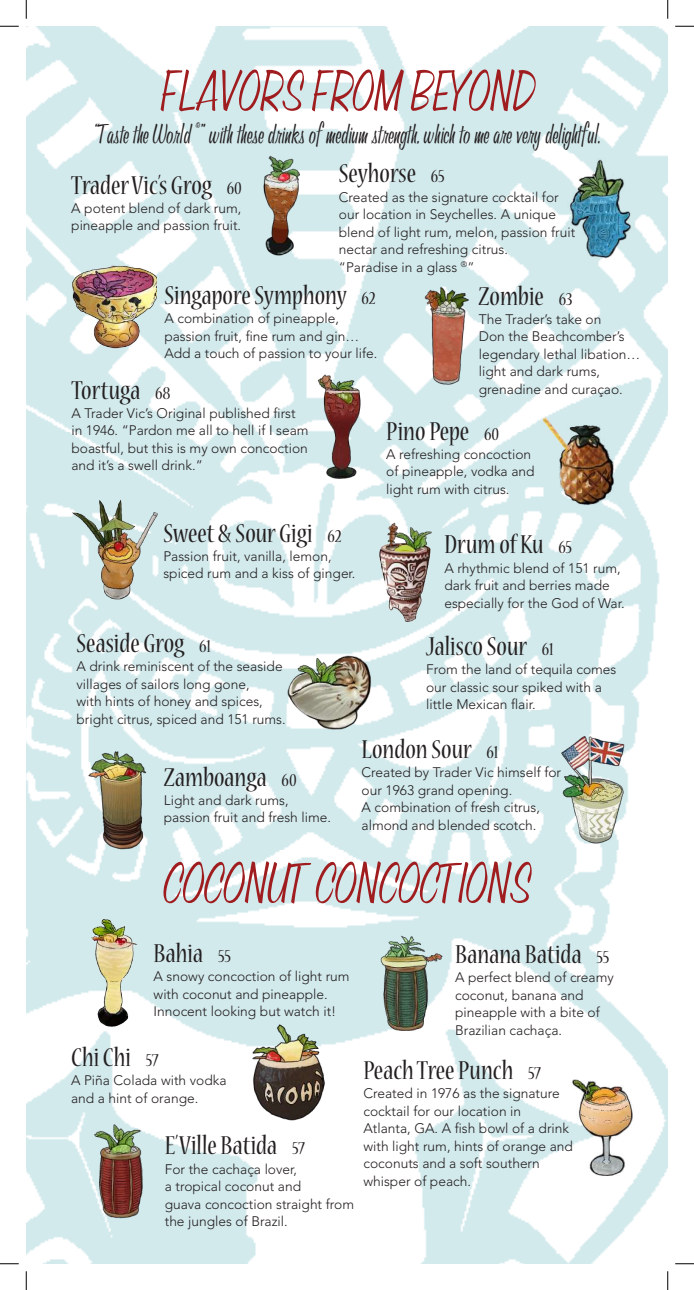
<style>
.page{position:relative;width:694px;height:1290px;background:#fff}
.page>*{position:absolute;margin:0;border:0;box-sizing:border-box;transform-origin:0 0}
.t1{font:57.5px "Tiki Holiday";color:#9f1c1f}
.t2{font:condensed 28.75px "Nueva Std";color:#231f20}
.t3{font:27.5px "Tiki Holiday";color:#231f20}
.t4{font:300 13.75px/17.5px "Avenir LT Std";color:#231f20}
.s1{font-size:20px}
</style>
<div class="page">
<img style="left:26px;top:26px;width:642px;height:1238px">
<img style="left:366px;top:519px;width:76px;height:106px">
<img style="left:568px;top:159px;width:66px;height:101px">
<img style="left:539px;top:412px;width:92px;height:101px">
<img style="left:548px;top:733px;width:94px;height:110px">
<img style="left:571px;top:1076px;width:65px;height:103px">
<img style="left:251px;top:1023px;width:75px;height:100px">
<img style="left:81px;top:914px;width:66px;height:115px">
<img style="left:315px;top:373px;width:54px;height:112px">
<img style="left:256px;top:152px;width:52px;height:106px">
<img style="left:71px;top:498px;width:93px;height:106px">
<img style="left:284px;top:643px;width:90px;height:95px">
<img style="left:85px;top:747px;width:65px;height:106px">
<img style="left:374px;top:934px;width:73px;height:98px">
<img style="left:90px;top:1120px;width:58px;height:104px">
<img style="left:71px;top:261px;width:86px;height:90px">
<img style="left:421px;top:282px;width:49px;height:107px">
<svg style="left:0;top:25px;width:19px;height:2px"></svg>
<svg style="left:675px;top:25px;width:19px;height:2px"></svg>
<svg style="left:0;top:1263px;width:19px;height:2px"></svg>
<svg style="left:675px;top:1263px;width:19px;height:2px"></svg>
<svg style="left:25px;top:0;width:2px;height:19px"></svg>
<svg style="left:25px;top:1271px;width:2px;height:19px"></svg>
<svg style="left:667px;top:0;width:1px;height:19px"></svg>
<svg style="left:667px;top:1271px;width:1px;height:19px"></svg>
<h1 class="t1" style="left:160px;top:62px;width:376px">FLAVORS FROM BEYOND</h1>
<h3 class="t3" style="left:95px;top:120px;width:507px">“Taste the World <sup>®</sup>” with these drinks of medium strength, which to me are very delightful.</h3>
<h2 class="t2" style="left:71px;top:172px;width:172px">Trader Vic’s Grog <span class="s1">60</span></h2>
<p class="t4" style="left:71px;top:199px;width:172px">A potent blend of dark rum, pineapple and passion fruit.</p>
<h2 class="t2" style="left:339px;top:161px;width:107px">Seyhorse <span class="s1">65</span></h2>
<p class="t4" style="left:339px;top:188px;width:238px">Created as the signature cocktail for our location in Seychelles. A unique blend of light rum, melon, passion fruit nectar and refreshing citrus.<br>“Paradise in a glass <sup>®</sup>”</p>
<h2 class="t2" style="left:164px;top:283px;width:212px">Singapore Symphony <span class="s1">62</span></h2>
<p class="t4" style="left:164px;top:310px;width:215px">A combination of pineapple, passion fruit, fine rum and gin…<br>Add a touch of passion to your life.</p>
<h2 class="t2" style="left:71px;top:377px;width:100px">Tortuga <span class="s1">68</span></h2>
<p class="t4" style="left:71px;top:405px;width:239px">A Trader Vic’s Original published first in 1946. “Pardon me all to hell if I seam boastful, but this is my own concoction and it’s a swell drink.”</p>
<h2 class="t2" style="left:478px;top:283px;width:95px">Zombie <span class="s1">63</span></h2>
<p class="t4" style="left:479px;top:311px;width:163px">The Trader’s take on<br>Don the Beachcomber’s legendary lethal libation… light and dark rums, grenadine and curaçao.</p>
<h2 class="t2" style="left:386px;top:418px;width:114px">Pino Pepe <span class="s1">60</span></h2>
<p class="t4" style="left:386px;top:446px;width:150px">A refreshing concoction of pineapple, vodka and light rum with citrus.</p>
<h2 class="t2" style="left:163px;top:520px;width:179px">Sweet &amp; Sour Gigi <span class="s1">62</span></h2>
<p class="t4" style="left:163px;top:548px;width:194px">Passion fruit, vanilla, lemon, spiced rum and a kiss of ginger.</p>
<h2 class="t2" style="left:444px;top:532px;width:129px">Drum of Ku <span class="s1">65</span></h2>
<p class="t4" style="left:444px;top:559px;width:182px">A rhythmic blend of 151 rum, dark fruit and berries made especially for the God of War.</p>
<h2 class="t2" style="left:77px;top:631px;width:136px">Seaside Grog <span class="s1">61</span></h2>
<p class="t4" style="left:77px;top:658px;width:211px">A drink reminiscent of the seaside villages of sailors long gone,<br>with hints of honey and spices, bright citrus, spiced and 151 rums.</p>
<h2 class="t2" style="left:164px;top:764px;width:134px">Zamboanga <span class="s1">60</span></h2>
<p class="t4" style="left:164px;top:791px;width:169px">Light and dark rums, passion fruit and fresh lime.</p>
<h2 class="t2" style="left:426px;top:633px;width:129px">Jalisco Sour <span class="s1">61</span></h2>
<p class="t4" style="left:426px;top:661px;width:192px">From the land of tequila comes our classic sour spiked with a little Mexican flair.</p>
<h2 class="t2" style="left:361px;top:737px;width:138px">London Sour <span class="s1">61</span></h2>
<p class="t4" style="left:361px;top:764px;width:201px">Created by Trader Vic himself for our 1963 grand opening.<br>A combination of fresh citrus, almond and blended scotch.</p>
<h1 class="t1" style="left:163px;top:854px;width:369px">COCONUT CONCOCTIONS</h1>
<h2 class="t2" style="left:154px;top:941px;width:79px">Bahia <span class="s1">55</span></h2>
<p class="t4" style="left:154px;top:968px;width:197px">A snowy concoction of light rum with coconut and pineapple.<br>Innocent looking but watch it!</p>
<h2 class="t2" style="left:71px;top:1045px;width:89px">Chi Chi <span class="s1">57</span></h2>
<p class="t4" style="left:71px;top:1072px;width:157px">A Piña Colada with vodka and a hint of orange.</p>
<h2 class="t2" style="left:165px;top:1133px;width:141px">E’Ville Batida <span class="s1">57</span></h2>
<p class="t4" style="left:165px;top:1160px;width:191px">For the cachaça lover,<br>a tropical coconut and<br>guava concoction straight from the jungles of Brazil.</p>
<h2 class="t2" style="left:455px;top:942px;width:156px">Banana Batida <span class="s1">55</span></h2>
<p class="t4" style="left:455px;top:969px;width:160px">A perfect blend of creamy coconut, banana and pineapple with a bite of<br>Brazilian cachaça.</p>
<h2 class="t2" style="left:363px;top:1057px;width:179px">Peach Tree Punch <span class="s1">57</span></h2>
<p class="t4" style="left:363px;top:1085px;width:211px">Created in 1976 as the signature cocktail for our location in<br>Atlanta, GA. A fish bowl of a drink with light rum, hints of orange and coconuts and a soft southern whisper of peach.</p>
</div>
